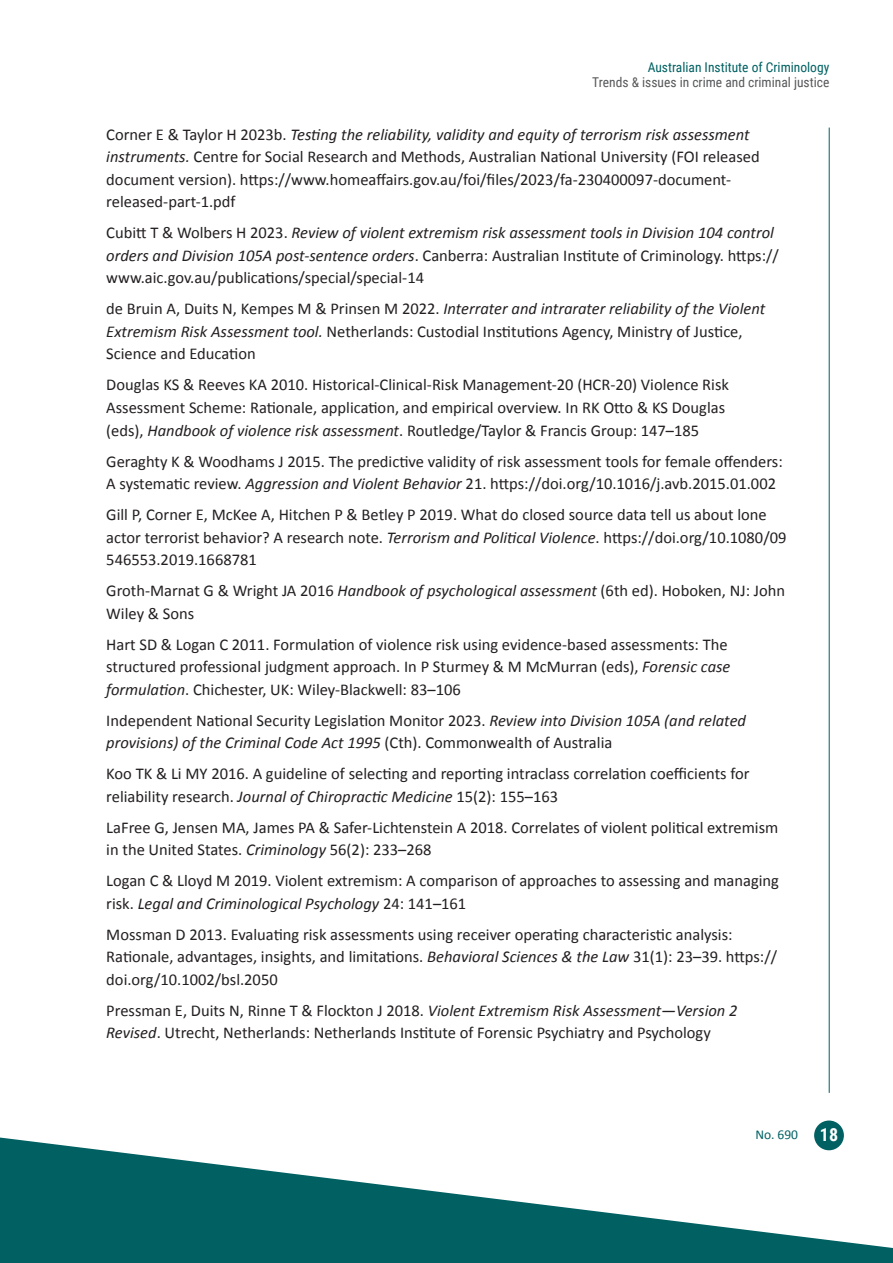
<style>
.page{position:relative;width:893px;height:1263px;background:#fff}
.page>*{position:absolute;margin:0;border:0;box-sizing:border-box;transform-origin:0 0}
.body{font:16.5px/22.5px "Calibri";color:#231f20}
.t1{font:13.5px "Roboto Condensed";color:#57585a}
.t2{font:13.5px "Roboto Condensed";color:#006062}
.t3{font:13.5px "Calibri";color:#006062}
.s1{font-style:italic}
.s2{font-family:"Roboto Condensed";font-weight:700;font-size:18px;color:#fff}
</style>
<div class="page">
<hr style="left:829px;top:128px;width:1px;height:965px;background:#006062">
<div style="left:814px;top:1120px;width:30px;height:30px;background:#006062;border-radius:50%"></div>
<svg style="left:0;top:1137px;width:893px;height:126px;fill:#006062"></svg>
<p class="t2" style="left:648px;top:57px;width:183px">Australian Institute of Criminology</p>
<p class="t1" style="left:592px;top:73px;width:239px">Trends &amp; issues in crime and criminal justice</p>
<p class="body" style="left:106px;top:123px;width:655px">Corner E &amp; Taylor H 2023b. <span class="s1">Testing the reliability, validity and equity of terrorism risk assessment instruments.</span> Centre for Social Research and Methods, Australian National University (FOI released document version). https://www.homeaffairs.gov.au/foi/files/2023/fa-230400097-document&shy;released-part-1.pdf</p>
<p class="body" style="left:106px;top:221px;width:674px">Cubitt T &amp; Wolbers H 2023. <span class="s1">Review of violent extremism risk assessment tools in Division 104 control orders and Division 105A post-sentence orders</span>. Canberra: Australian Institute of Criminology. https:// www.aic.gov.au/publications/special/special-14</p>
<p class="body" style="left:106px;top:297px;width:660px">de Bruin A, Duits N, Kempes M &amp; Prinsen M 2022. <span class="s1">Interrater and intrarater reliability of the Violent<br>Extremism Risk Assessment tool.</span> Netherlands: Custodial Institutions Agency, Ministry of Justice,<br>Science and Education</p>
<p class="body" style="left:106px;top:373px;width:624px">Douglas KS &amp; Reeves KA 2010. Historical-Clinical-Risk Management-20 (HCR-20) Violence Risk<br>Assessment Scheme: Rationale, application, and empirical overview. In RK Otto &amp; KS Douglas (eds), <span class="s1">Handbook of violence risk assessment</span>. Routledge/Taylor &amp; Francis Group: 147–185</p>
<p class="body" style="left:106px;top:449px;width:678px">Geraghty K &amp; Woodhams J 2015. The predictive validity of risk assessment tools for female offenders:<br>A systematic review. <span class="s1">Aggression and Violent Behavior</span> 21. https://doi.org/10.1016/j.avb.2015.01.002</p>
<p class="body" style="left:106px;top:503px;width:682px">Gill P, Corner E, McKee A, Hitchen P &amp; Betley P 2019. What do closed source data tell us about lone actor terrorist behavior? A research note. <span class="s1">Terrorism and Political Violence</span>. https://doi.org/10.1080/09<br>546553.2019.1668781</p>
<p class="body" style="left:106px;top:579px;width:680px">Groth-Marnat G &amp; Wright JA 2016 <span class="s1">Handbook of psychological assessment</span> (6th ed). Hoboken, NJ: John<br>Wiley &amp; Sons</p>
<p class="body" style="left:106px;top:632px;width:626px">Hart SD &amp; Logan C 2011. Formulation of violence risk using evidence-based assessments: The structured professional judgment approach. In P Sturmey &amp; M McMurran (eds), <span class="s1">Forensic case formulation</span>. Chichester, UK: Wiley-Blackwell: 83–106</p>
<p class="body" style="left:106px;top:708px;width:641px">Independent National Security Legislation Monitor 2023. <span class="s1">Review into Division 105A (and related provisions) of the Criminal Code Act 1995</span> (Cth). Commonwealth of Australia</p>
<p class="body" style="left:106px;top:762px;width:645px">Koo TK &amp; Li MY 2016. A guideline of selecting and reporting intraclass correlation coefficients for reliability research. <span class="s1">Journal of Chiropractic Medicine</span> 15(2): 155–163</p>
<p class="body" style="left:106px;top:815px;width:673px">LaFree G, Jensen MA, James PA &amp; Safer-Lichtenstein A 2018. Correlates of violent political extremism in the United States. <span class="s1">Criminology</span> 56(2): 233–268</p>
<p class="body" style="left:106px;top:869px;width:674px">Logan C &amp; Lloyd M 2019. Violent extremism: A comparison of approaches to assessing and managing risk. <span class="s1">Legal and Criminological Psychology</span> 24: 141–161</p>
<p class="body" style="left:106px;top:922px;width:672px">Mossman D 2013. Evaluating risk assessments using receiver operating characteristic analysis:<br>Rationale, advantages, insights, and limitations. <span class="s1">Behavioral Sciences &amp; the Law</span> 31(1): 23–39. https:// doi.org/10.1002/bsl.2050</p>
<p class="body" style="left:106px;top:998px;width:633px">Pressman E, Duits N, Rinne T &amp; Flockton J 2018. <span class="s1">Violent Extremism Risk Assessment—Version 2<br>Revised</span>. Utrecht, Netherlands: Netherlands Institute of Forensic Psychiatry and Psychology</p>
<p class="t3" style="left:755px;top:1125px;width:84px">No. 690 <span class="s2">18</span></p>
</div>
